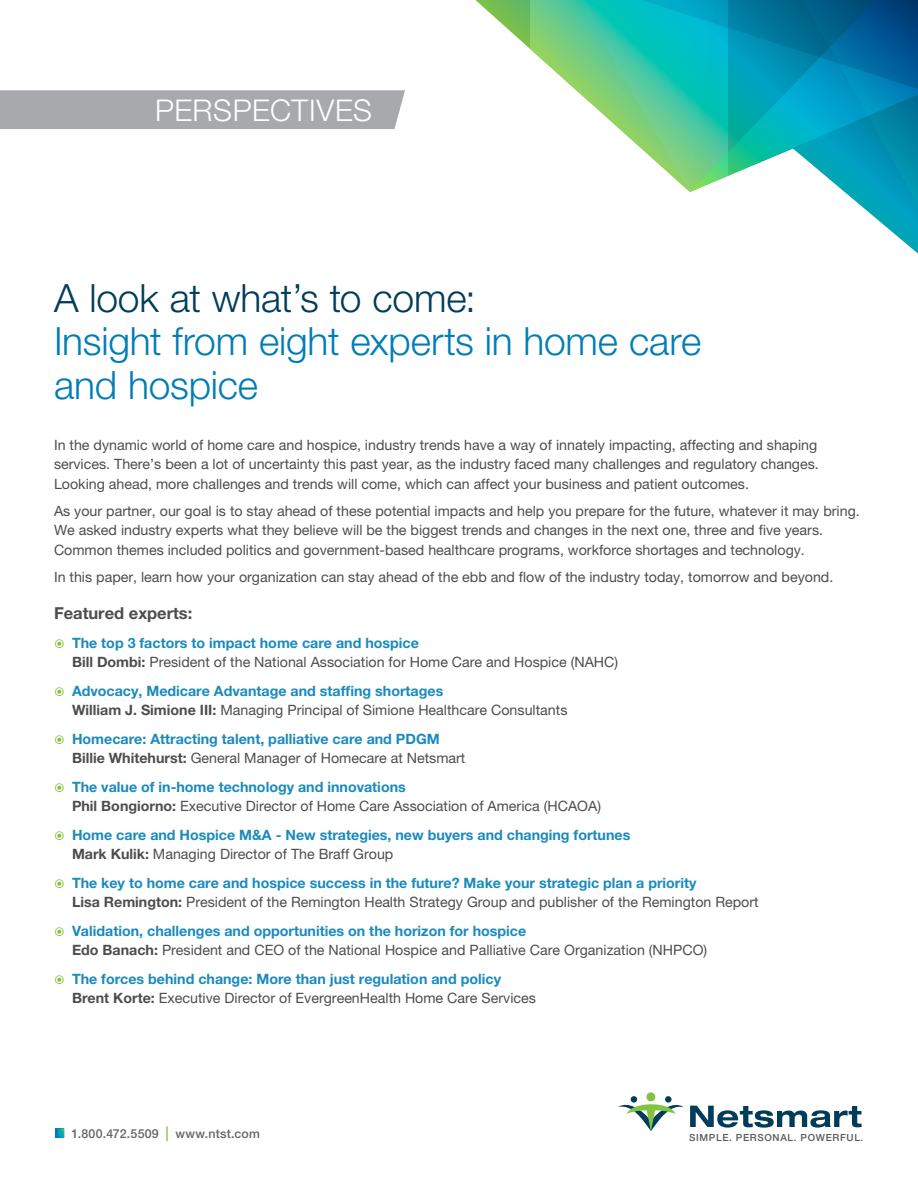
<style>
.page{position:relative;width:918px;height:1188px;background:#fff}
.page>*{position:absolute;margin:0;border:0;box-sizing:border-box;transform-origin:0 0}
.t1{font:300 39px/43.5px "Helvetica Neue LT Pro";letter-spacing:-.005em;color:#007db6}
.t2{font:300 39px "Helvetica Neue LT Pro";letter-spacing:-.005em;color:#013d5b}
.t3{font:300 30px "Helvetica Neue LT Pro";letter-spacing:.015em;color:#fff}
.t4{font:700 16.5px "Helvetica Neue LT Pro";color:#4d4d4f}
.t5{font:14.25px/19.5px "Helvetica Neue LT Pro";color:#4d4d4f}
.t6{font:700 14.25px/19.5px "Helvetica Neue LT Pro";color:#1a8abe}
.t7{font:500 12.3px "Helvetica Neue LT Pro";letter-spacing:.02em;color:#636466}
.t8{font:500 9.75px "Helvetica Neue LT Pro";letter-spacing:.065em;color:#595a5c}
.s1{font-weight:700;color:#1a8abe}
.s2{font-weight:700}
.s3{color:#4d4d4f}
.s4{font-weight:400;color:#4d4d4f}
.s5{font-size:14.85px;color:#82c341}
</style>
<div class="page">
<svg style="left:690px;top:1106px;width:172px;height:22px"></svg>
<div style="left:631px;top:1096px;width:6px;height:7px;background:#013d5b;border-radius:50%"></div>
<div style="left:665px;top:1096px;width:7px;height:7px;background:#013d5b;border-radius:50%"></div>
<svg style="left:618px;top:1100px;width:66px;height:31px"></svg>
<div style="left:646px;top:1092px;width:9px;height:9px;background:#82c341;border-radius:50%"></div>
<div style="left:0;top:90px;width:382px;height:39px;background:#a7a9ac"></div>
<svg style="left:56px;top:1128px;width:8px;height:10px"></svg>
<svg style="left:588px;top:101px;width:102px;height:91px"></svg>
<svg style="left:844px;top:192px;width:74px;height:62px"></svg>
<svg style="left:690px;top:101px;width:228px;height:91px"></svg>
<svg style="left:382px;top:0;width:536px;height:101px"></svg>
<h2 class="t3" style="left:155px;top:92px;width:218px">PERSPECTIVES</h2>
<h1 class="t2" style="left:54px;top:274px;width:423px">A look at what’s to come:</h1>
<h1 class="t1" style="left:54px;top:319px;width:649px">Insight from eight experts in home care and hospice</h1>
<p class="t5" style="left:54px;top:435px;width:766px;text-align:justify">In the dynamic world of home care and hospice, industry trends have a way of innately impacting, affecting and shaping services. There’s been a lot of uncertainty this past year, as the industry faced many challenges and regulatory changes.<br>Looking ahead, more challenges and trends will come, which can affect your business and patient outcomes.</p>
<p class="t5" style="left:54px;top:501px;width:807px">As your partner, our goal is to stay ahead of these potential impacts and help you prepare for the future, whatever it may bring.<br>We asked industry experts what they believe will be the biggest trends and changes in the next one, three and five years.<br>Common themes included politics and government-based healthcare programs, workforce shortages and technology.</p>
<p class="t5" style="left:54px;top:567px;width:781px">In this paper, learn how your organization can stay ahead of the ebb and flow of the industry today, tomorrow and beyond.</p>
<p class="t4" style="left:54px;top:603px;width:140px">Featured experts:</p>
<p class="t5" style="left:72px;top:633px;width:548px"><span class="s1">The top 3 factors to impact home care and hospice<br></span><span class="s2">Bill Dombi:</span> President of the National Association for Home Care and Hospice (NAHC)</p>
<p class="t5" style="left:72px;top:681px;width:497px"><span class="s1">Advocacy, Medicare Advantage and staffing shortages<br></span><span class="s2">William J. Simione III:</span> Managing Principal of Simione Healthcare Consultants</p>
<p class="t6" style="left:72px;top:729px;width:395px">Homecare: Attracting talent, palliative care and PDGM<br><span class="s3">Billie Whitehurst:</span> <span class="s4">General Manager of Homecare at Netsmart</span></p>
<p class="t5" style="left:72px;top:777px;width:531px"><span class="s1">The value of in-home technology and innovations<br></span><span class="s2">Phil Bongiorno:</span> Executive Director of Home Care Association of America (HCAOA)</p>
<p class="t6" style="left:72px;top:825px;width:560px">Home care and Hospice M&amp;A - New strategies, new buyers and changing fortunes<br><span class="s3">Mark Kulik:</span> <span class="s4">Managing Director of The Braff Group</span></p>
<p class="t6" style="left:72px;top:873px;width:688px">The key to home care and hospice success in the future? Make your strategic plan a priority<br><span class="s3">Lisa Remington:</span> <span class="s4">President of the Remington Health Strategy Group and publisher of the Remington Report</span></p>
<p class="t5" style="left:72px;top:921px;width:637px"><span class="s1">Validation, challenges and opportunities on the horizon for hospice<br></span><span class="s2">Edo Banach:</span> President and CEO of the National Hospice and Palliative Care Organization (NHPCO)</p>
<p class="t6" style="left:72px;top:969px;width:465px">The forces behind change: More than just regulation and policy<br><span class="s3">Brent Korte:</span> <span class="s4">Executive Director of EvergreenHealth Home Care Services</span></p>
<p class="t7" style="left:71px;top:1126px;width:190px">1.800.472.5509 <span class="s5">|</span> www.ntst.com</p>
<p class="t8" style="left:689px;top:1132px;width:176px">SIMPLE. PERSONAL. POWERFUL.</p>
</div>
